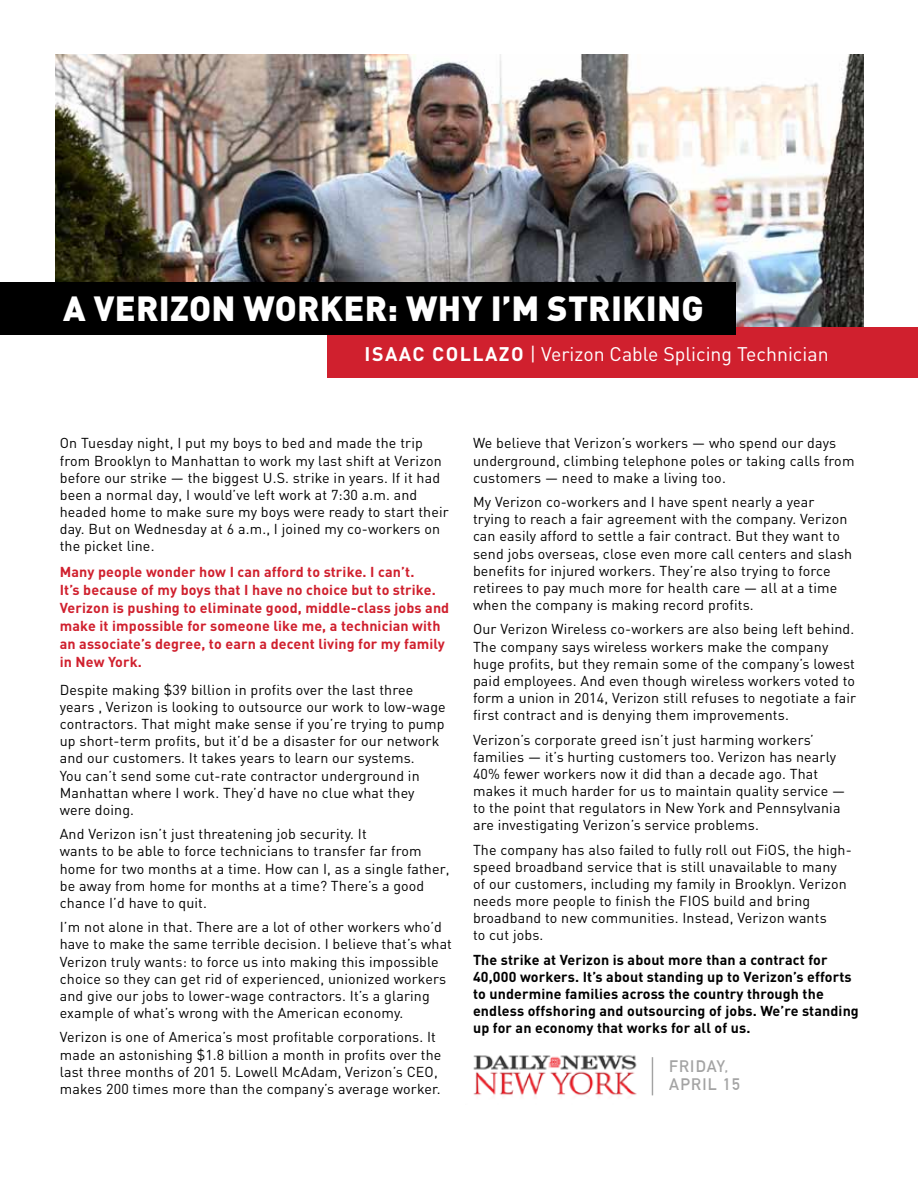
<style>
.page{position:relative;width:918px;height:1188px;background:#fff}
.page>*{position:absolute;margin:0;border:0;box-sizing:border-box;transform-origin:0 0}
.t1{font:900 34.5px "DIN Pro";letter-spacing:.01em;color:#fff}
.t2{font:19.5px "DIN";color:#fff}
.t3{font:700 16.35px/17.4px "DIN Alternate";letter-spacing:.075em;color:#676767}
.t4{font:14.25px/17.1px "DIN";letter-spacing:.01em;color:#000}
.t5{font:700 14.25px/18px "DIN";letter-spacing:.01em;color:#d0202e}
.t6{font:700 14.25px/17.1px "DIN";letter-spacing:.01em;color:#000}
.s1{font-weight:700}
</style>
<div class="page">
<img style="left:55px;top:54px;width:809px;height:273px">
<div style="left:328px;top:327px;width:590px;height:51px;background:#d0202e"></div>
<div style="left:0;top:282px;width:735px;height:52px;background:#000"></div>
<img style="left:473px;top:1055px;width:164px;height:41px">
<hr style="left:652px;top:1057px;width:1px;height:38px;background:#676767">
<h1 class="t1" style="left:63px;top:285px;width:642px">A VERIZON WORKER: WHY I’M STRIKING</h1>
<h2 class="t2" style="left:365px;top:342px;width:466px"><span class="s1">ISAAC COLLAZO</span> | Verizon Cable Splicing Technician</h2>
<p class="t4" style="left:60px;top:435px;width:391px">On Tuesday night, I put my boys to bed and made the trip from Brooklyn to Manhattan to work my last shift at Verizon before our strike — the biggest U.S. strike in years. If it had been a normal day, I would’ve left work at 7:30 a.m. and headed home to make sure my boys were ready to start their day. But on Wednesday at 6 a.m., I joined my co-workers on the picket line.</p>
<p class="t5" style="left:60px;top:562px;width:391px">Many people wonder how I can afford to strike. I can’t.<br>It’s because of my boys that I have no choice but to strike.<br>Verizon is pushing to eliminate good, middle-class jobs and make it impossible for someone like me, a technician with an associate’s degree, to earn a decent living for my family in New York.</p>
<p class="t4" style="left:60px;top:681px;width:388px">Despite making $39 billion in profits over the last three years , Verizon is looking to outsource our work to low-wage contractors. That might make sense if you’re trying to pump up short-term profits, but it’d be a disaster for our network and our customers. It takes years to learn our systems.<br>You can’t send some cut-rate contractor underground in Manhattan where I work. They’d have no clue what they were doing.</p>
<p class="t4" style="left:60px;top:825px;width:391px">And Verizon isn’t just threatening job security. It<br>wants to be able to force technicians to transfer far from home for two months at a time. How can I, as a single father, be away from home for months at a time? There’s a good chance I’d have to quit.</p>
<p class="t4" style="left:60px;top:918px;width:394px">I’m not alone in that. There are a lot of other workers who’d have to make the same terrible decision. I believe that’s what Verizon truly wants: to force us into making this impossible choice so they can get rid of experienced, unionized workers and give our jobs to lower-wage contractors. It’s a glaring example of what’s wrong with the American economy.</p>
<p class="t4" style="left:60px;top:1028px;width:383px">Verizon is one of America’s most profitable corporations. It made an astonishing $1.8 billion a month in profits over the last three months of 201 5. Lowell McAdam, Verizon’s CEO, makes 200 times more than the company’s average worker.</p>
<p class="t4" style="left:473px;top:434px;width:383px">We believe that Verizon’s workers — who spend our days underground, climbing telephone poles or taking calls from customers — need to make a living too.</p>
<p class="t4" style="left:473px;top:493px;width:381px">My Verizon co-workers and I have spent nearly a year trying to reach a fair agreement with the company. Verizon can easily afford to settle a fair contract. But they want to send jobs overseas, close even more call centers and slash benefits for injured workers. They’re also trying to force retirees to pay much more for health care — all at a time when the company is making record profits.</p>
<p class="t4" style="left:473px;top:620px;width:385px">Our Verizon Wireless co-workers are also being left behind.<br>The company says wireless workers make the company huge profits, but they remain some of the company’s lowest paid employees. And even though wireless workers voted to form a union in 2014, Verizon still refuses to negotiate a fair first contract and is denying them improvements.</p>
<p class="t4" style="left:473px;top:731px;width:374px">Verizon’s corporate greed isn’t just harming workers’ families — it’s hurting customers too. Verizon has nearly 40% fewer workers now it did than a decade ago. That makes it much harder for us to maintain quality service — to the point that regulators in New York and Pennsylvania are investigating Verizon’s service problems.</p>
<p class="t4" style="left:473px;top:841px;width:380px">The company has also failed to fully roll out FiOS, the high&shy;speed broadband service that is still unavailable to many of our customers, including my family in Brooklyn. Verizon needs more people to finish the FIOS build and bring broadband to new communities. Instead, Verizon wants<br>to cut jobs.</p>
<p class="t6" style="left:473px;top:950px;width:387px">The strike at Verizon is about more than a contract for 40,000 workers. It’s about standing up to Verizon’s efforts to undermine families across the country through the endless offshoring and outsourcing of jobs. We’re standing up for an economy that works for all of us.</p>
<p class="t3" style="left:669px;top:1057px;width:72px">FRIDAY,<br>APRIL 15</p>
</div>
